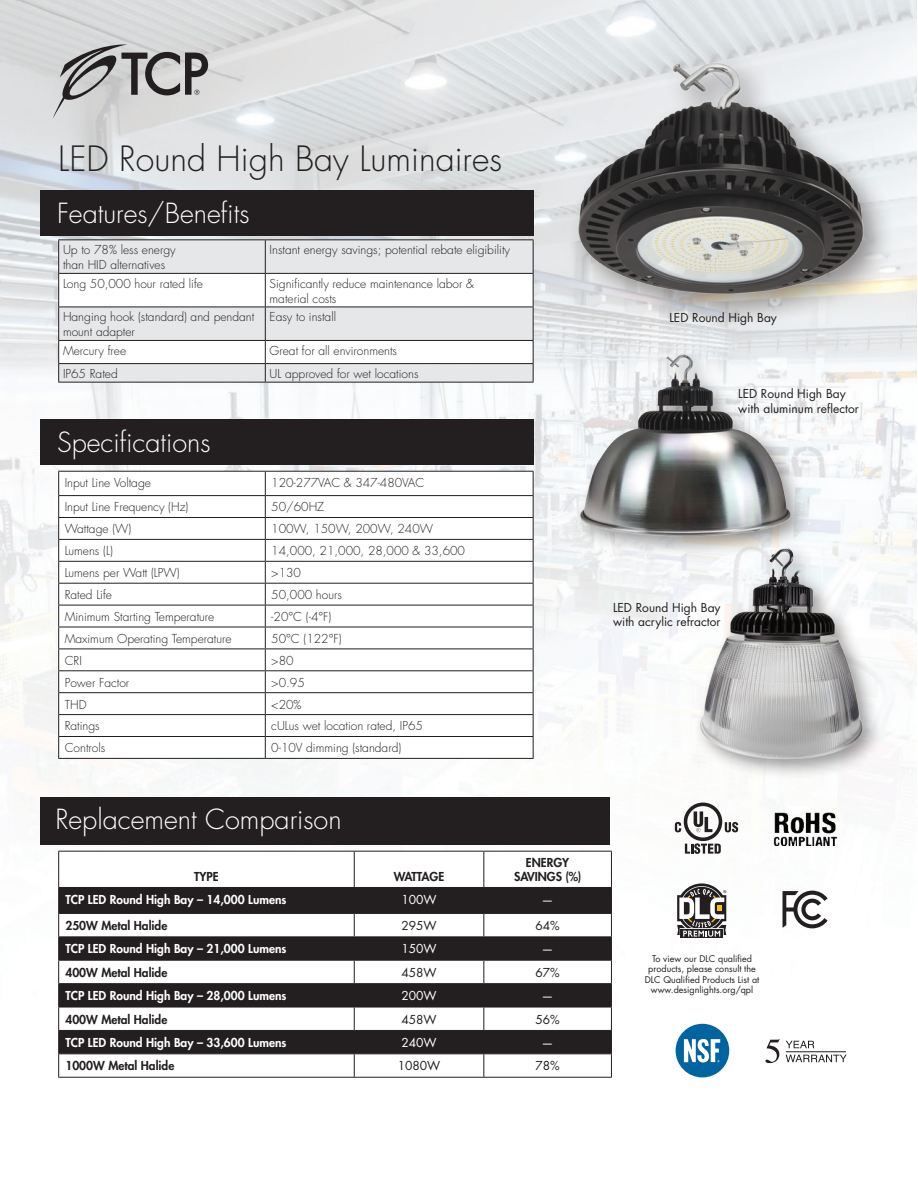
<style>
.page{position:relative;width:918px;height:1188px;background:#fff}
.page>*{position:absolute;margin:0;border:0;box-sizing:border-box;transform-origin:0 0}
.t1{font:300 33.9px "Futura Std";color:#231f20}
.t2{font:300 27px "Futura Std";color:#fff}
.t3{font:300 12px/15px "Futura Std";color:#231f20}
.t4{font:800 12px "Futura Std";color:#fff}
.t5{font:12px/14.4px "Futura Std";color:#231f20}
.t6{font:800 12px/14.4px "Futura Std";color:#231f20;text-align:center}
.t7{font:12px "Futura Std";color:#fff}
.t8{font:800 12px "Futura Std";letter-spacing:-.04em;color:#231f20}
.t9{font:9px/10.5px "Futura Std";color:#231f20;text-align:center}
</style>
<div class="page">
<img style="left:0;top:0;width:916px;height:1078px">
<div style="left:40px;top:190px;width:494px;height:45px;background:#231f20"></div>
<div style="left:59px;top:240px;width:474px;height:33px;background:#e6e7e9"></div>
<hr style="left:58px;top:239px;width:207px;height:1px;background:#231f20">
<hr style="left:58px;top:240px;width:1px;height:33px;background:#231f20">
<hr style="left:265px;top:239px;width:269px;height:1px;background:#231f20">
<hr style="left:265px;top:240px;width:1px;height:33px;background:#231f20">
<hr style="left:533px;top:240px;width:1px;height:33px;background:#231f20">
<svg style="left:58px;top:273px;width:476px;height:109px"></svg>
<hr style="left:58px;top:382px;width:207px;height:1px;background:#231f20">
<hr style="left:265px;top:382px;width:269px;height:1px;background:#231f20">
<div style="left:40px;top:420px;width:494px;height:45px;background:#231f20"></div>
<svg style="left:59px;top:472px;width:474px;height:286px"></svg>
<hr style="left:58px;top:495px;width:207px;height:1px;background:#231f20">
<hr style="left:265px;top:495px;width:269px;height:1px;background:#231f20">
<hr style="left:58px;top:517px;width:207px;height:1px;background:#231f20">
<hr style="left:265px;top:517px;width:269px;height:1px;background:#231f20">
<hr style="left:58px;top:539px;width:207px;height:1px;background:#231f20">
<hr style="left:265px;top:539px;width:269px;height:1px;background:#231f20">
<hr style="left:58px;top:561px;width:207px;height:1px;background:#231f20">
<hr style="left:265px;top:561px;width:269px;height:1px;background:#231f20">
<hr style="left:58px;top:583px;width:207px;height:1px;background:#231f20">
<hr style="left:265px;top:583px;width:269px;height:1px;background:#231f20">
<hr style="left:58px;top:605px;width:207px;height:1px;background:#231f20">
<hr style="left:265px;top:605px;width:269px;height:1px;background:#231f20">
<hr style="left:58px;top:627px;width:207px;height:1px;background:#231f20">
<hr style="left:265px;top:627px;width:269px;height:1px;background:#231f20">
<svg style="left:265px;top:472px;width:1px;height:286px"></svg>
<hr style="left:58px;top:471px;width:207px;height:1px;background:#231f20">
<hr style="left:265px;top:471px;width:269px;height:1px;background:#231f20">
<hr style="left:58px;top:649px;width:207px;height:1px;background:#231f20">
<hr style="left:265px;top:649px;width:269px;height:1px;background:#231f20">
<hr style="left:58px;top:670px;width:207px;height:1px;background:#231f20">
<hr style="left:265px;top:670px;width:269px;height:1px;background:#231f20">
<hr style="left:58px;top:692px;width:207px;height:1px;background:#231f20">
<hr style="left:265px;top:692px;width:269px;height:1px;background:#231f20">
<hr style="left:58px;top:714px;width:207px;height:1px;background:#231f20">
<hr style="left:265px;top:714px;width:269px;height:1px;background:#231f20">
<hr style="left:58px;top:736px;width:207px;height:1px;background:#231f20">
<svg style="left:58px;top:472px;width:1px;height:286px"></svg>
<hr style="left:265px;top:736px;width:269px;height:1px;background:#231f20">
<svg style="left:533px;top:472px;width:1px;height:286px"></svg>
<hr style="left:58px;top:758px;width:207px;height:1px;background:#231f20">
<hr style="left:265px;top:758px;width:269px;height:1px;background:#231f20">
<div style="left:40px;top:797px;width:570px;height:47px;background:#231f20"></div>
<svg style="left:58px;top:851px;width:554px;height:226px"></svg>
<hr style="left:58px;top:1077px;width:296px;height:1px;background:#231f20">
<hr style="left:354px;top:1077px;width:130px;height:1px;background:#231f20">
<hr style="left:484px;top:1077px;width:128px;height:1px;background:#231f20">
<div style="left:568px;top:52px;width:327px;height:274px;background:#231f20;opacity:.47"></div>
<img style="left:566px;top:54px;width:309px;height:252px">
<div style="left:573px;top:348px;width:238px;height:210px;background:#231f20;opacity:.45"></div>
<img style="left:565px;top:346px;width:242px;height:205px">
<svg style="left:53px;top:44px;width:155px;height:75px;background:#afafaf"></svg>
<hr style="left:786px;top:1051px;width:60px;height:1px;background:#231f20">
<svg style="left:765px;top:1039px;width:15px;height:24px"></svg>
<svg style="left:786px;top:1041px;width:28px;height:7px"></svg>
<svg style="left:786px;top:1055px;width:61px;height:7px"></svg>
<img style="left:771px;top:806px;width:68px;height:42px">
<svg style="left:788px;top:806px;width:29px;height:9px"></svg>
<svg style="left:783px;top:891px;width:45px;height:37px"></svg>
<div style="left:681px;top:929px;width:42px;height:9px;background:#231f20"></div>
<svg style="left:677px;top:883px;width:49px;height:54px"></svg>
<div style="left:676px;top:1024px;width:53px;height:53px;background:#0064a1;border-radius:50%"></div>
<svg style="left:684px;top:1039px;width:36px;height:23px"></svg>
<svg style="left:675px;top:803px;width:63px;height:51px"></svg>
<div style="left:694px;top:541px;width:189px;height:239px;background:#231f20;opacity:.45"></div>
<img style="left:694px;top:544px;width:178px;height:220px">
<h1 class="t1" style="left:58px;top:138px;width:445px">LED Round High Bay Luminaires</h1>
<h2 class="t2" style="left:57px;top:197px;width:194px">Features/Benefits</h2>
<p class="t3" style="left:63px;top:243px;width:114px">Up to 78% less energy than HID alternatives</p>
<p class="t3" style="left:270px;top:243px;width:242px">Instant energy savings; potential rebate eligibility</p>
<p class="t3" style="left:63px;top:276px;width:142px">Long 50,000 hour rated life</p>
<p class="t3" style="left:270px;top:276px;width:206px">Significantly reduce maintenance labor &amp; material costs</p>
<p class="t3" style="left:63px;top:310px;width:193px">Hanging hook (standard) and pendant mount adapter</p>
<p class="t3" style="left:270px;top:310px;width:68px">Easy to install</p>
<p class="t3" style="left:63px;top:343px;width:65px">Mercury free</p>
<p class="t3" style="left:270px;top:343px;width:129px">Great for all environments</p>
<p class="t3" style="left:63px;top:366px;width:56px">IP65 Rated</p>
<p class="t3" style="left:270px;top:366px;width:150px">UL approved for wet locations</p>
<h2 class="t2" style="left:57px;top:426px;width:155px">Specifications</h2>
<p class="t3" style="left:65px;top:476px;width:88px">Input Line Voltage</p>
<p class="t3" style="left:271px;top:476px;width:155px">120-277VAC &amp; 347-480VAC</p>
<p class="t3" style="left:65px;top:500px;width:125px">Input Line Frequency (Hz)</p>
<p class="t3" style="left:271px;top:500px;width:54px">50/60HZ</p>
<p class="t3" style="left:65px;top:522px;width:68px">Wattage (W)</p>
<p class="t3" style="left:271px;top:522px;width:163px">100W, 150W, 200W, 240W</p>
<p class="t3" style="left:65px;top:544px;width:50px">Lumens (L)</p>
<p class="t3" style="left:271px;top:544px;width:195px">14,000, 21,000, 28,000 &amp; 33,600</p>
<p class="t3" style="left:65px;top:566px;width:117px">Lumens per Watt (LPW)</p>
<p class="t3" style="left:271px;top:566px;width:31px">&gt;130</p>
<p class="t3" style="left:65px;top:588px;width:49px">Rated Life</p>
<p class="t3" style="left:271px;top:588px;width:72px">50,000 hours</p>
<p class="t3" style="left:65px;top:609px;width:151px">Minimum Starting Temperature</p>
<p class="t3" style="left:271px;top:609px;width:62px">-20°C (-4°F)</p>
<p class="t3" style="left:65px;top:631px;width:168px">Maximum Operating Temperature</p>
<p class="t3" style="left:271px;top:631px;width:72px">50°C (122°F)</p>
<p class="t3" style="left:65px;top:653px;width:19px">CRI</p>
<p class="t3" style="left:271px;top:653px;width:24px">&gt;80</p>
<p class="t3" style="left:65px;top:675px;width:66px">Power Factor</p>
<p class="t3" style="left:271px;top:675px;width:35px">&gt;0.95</p>
<p class="t3" style="left:65px;top:697px;width:23px">THD</p>
<p class="t3" style="left:271px;top:697px;width:32px">&lt;20%</p>
<p class="t3" style="left:65px;top:719px;width:37px">Ratings</p>
<p class="t3" style="left:271px;top:719px;width:153px">cULus wet location rated, IP65</p>
<p class="t3" style="left:65px;top:741px;width:42px">Controls</p>
<p class="t3" style="left:271px;top:741px;width:131px">0-10V dimming (standard)</p>
<h2 class="t2" style="left:55px;top:803px;width:288px">Replacement Comparison</h2>
<p class="t6" style="left:194px;top:870px;width:26px">TYPE</p>
<p class="t8" style="left:394px;top:869px;width:52px">WATTAGE</p>
<p class="t6" style="left:514px;top:855px;width:69px">ENERGY<br>SAVINGS (%)</p>
<p class="t4" style="left:65px;top:892px;width:223px">TCP LED Round High Bay – 14,000 Lumens</p>
<p class="t7" style="left:401px;top:892px;width:37px">100W</p>
<p class="t7" style="left:542px;top:892px;width:13px">—</p>
<p class="t6" style="left:65px;top:918px;width:104px">250W Metal Halide</p>
<p class="t5" style="left:401px;top:919px;width:37px">295W</p>
<p class="t5" style="left:535px;top:919px;width:26px">64%</p>
<p class="t4" style="left:65px;top:941px;width:223px">TCP LED Round High Bay – 21,000 Lumens</p>
<p class="t7" style="left:401px;top:941px;width:37px">150W</p>
<p class="t7" style="left:542px;top:941px;width:13px">—</p>
<p class="t6" style="left:65px;top:965px;width:104px">400W Metal Halide</p>
<p class="t5" style="left:401px;top:965px;width:37px">458W</p>
<p class="t5" style="left:535px;top:965px;width:26px">67%</p>
<p class="t4" style="left:65px;top:988px;width:223px">TCP LED Round High Bay – 28,000 Lumens</p>
<p class="t7" style="left:401px;top:988px;width:37px">200W</p>
<p class="t7" style="left:542px;top:988px;width:13px">—</p>
<p class="t6" style="left:65px;top:1012px;width:104px">400W Metal Halide</p>
<p class="t5" style="left:401px;top:1012px;width:37px">458W</p>
<p class="t5" style="left:535px;top:1012px;width:26px">56%</p>
<p class="t4" style="left:65px;top:1035px;width:223px">TCP LED Round High Bay – 33,600 Lumens</p>
<p class="t7" style="left:401px;top:1035px;width:37px">240W</p>
<p class="t7" style="left:542px;top:1035px;width:13px">—</p>
<p class="t6" style="left:65px;top:1059px;width:110px">1000W Metal Halide</p>
<p class="t5" style="left:398px;top:1059px;width:44px">1080W</p>
<p class="t5" style="left:535px;top:1059px;width:26px">78%</p>
<p class="t5" style="left:669px;top:310px;width:109px">LED Round High Bay</p>
<p class="t5" style="left:738px;top:387px;width:122px">LED Round High Bay with aluminum reflector</p>
<p class="t5" style="left:613px;top:600px;width:109px">LED Round High Bay with acrylic refractor</p>
<p class="t9" style="left:645px;top:953px;width:116px">To view our DLC qualified products, please consult the<br>DLC Qualified Products List at www.designlights.org/qpl</p>
</div>
